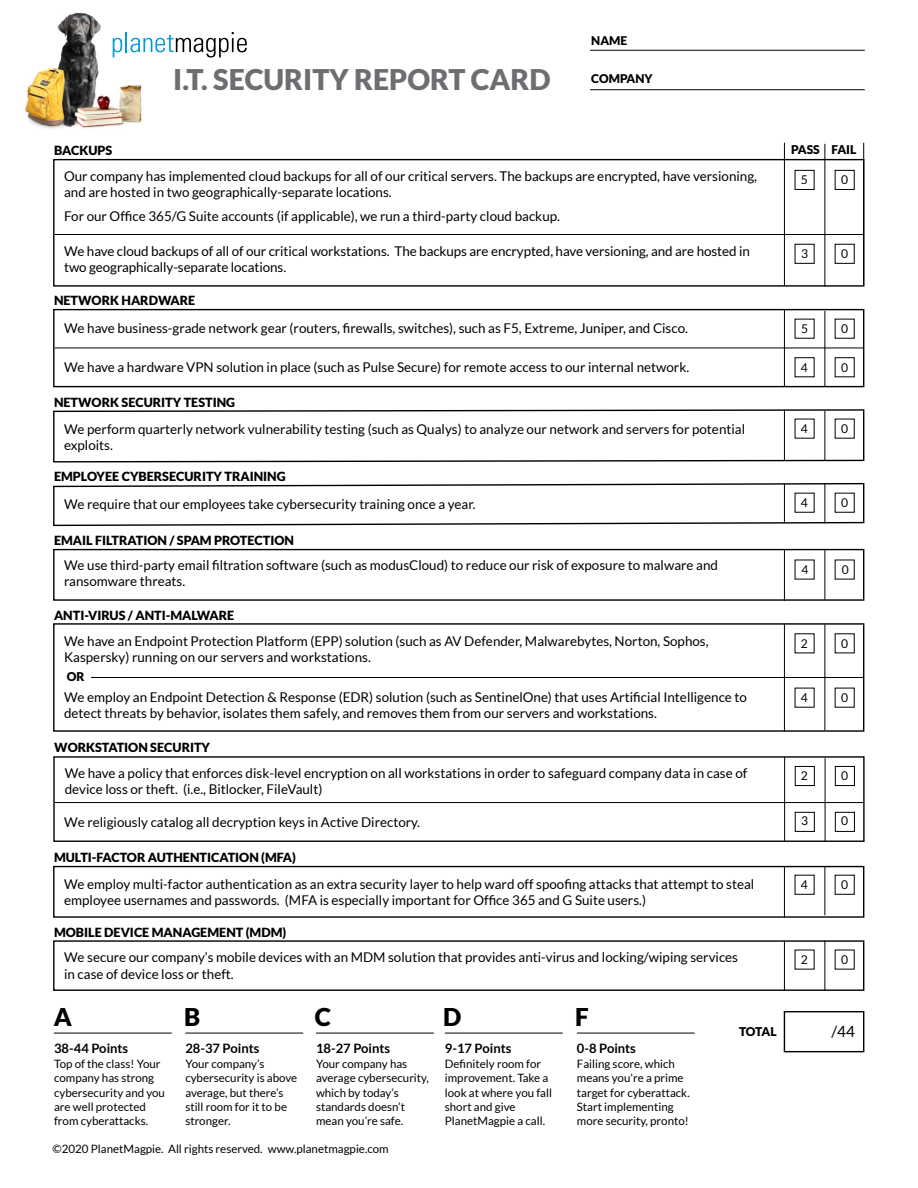
<style>
.page{position:relative;width:918px;height:1188px;background:#fff}
.page>*{position:absolute;margin:0;border:0;box-sizing:border-box;transform-origin:0 0}
.t1{font:900 28.5px "Lato";color:#6d6e71}
.t2{font:900 24.6px "Lato";color:#000}
.t3{font:15.45px "Lato";color:#000}
.t4{font:13.5px/16px "Lato";color:#000}
.t5{font:700 13.05px "Lato";color:#000}
.t6{font:900 12.6px "Lato";color:#000}
.t7{font:12.15px "Lato";color:#000}
.t8{font:900 12.15px "Lato";color:#000}
.t9{font:900 12px "Lato";color:#000}
.t10{font:11.55px/14.4px "Lato";color:#000}
</style>
<div class="page">
<div style="left:53px;top:159px;width:811px;height:128px;border:1px solid #000"></div>
<div style="left:795px;top:170px;width:19px;height:20px;border:1px solid #000"></div>
<div style="left:835px;top:170px;width:19px;height:20px;border:1px solid #000"></div>
<hr style="left:784px;top:143px;width:1px;height:143px;background:#000">
<hr style="left:55px;top:234px;width:809px;height:1px;background:#000">
<div style="left:53px;top:309px;width:811px;height:78px;border:1px solid #000"></div>
<hr style="left:784px;top:310px;width:1px;height:77px;background:#000">
<div style="left:835px;top:357px;width:19px;height:20px;border:1px solid #000"></div>
<hr style="left:55px;top:348px;width:809px;height:1px;background:#000">
<hr style="left:825px;top:144px;width:1px;height:143px;background:#000">
<svg style="left:53px;top:409px;width:812px;height:54px"></svg>
<hr style="left:784px;top:410px;width:1px;height:51px;background:#000">
<svg style="left:53px;top:482px;width:812px;height:45px"></svg>
<hr style="left:784px;top:484px;width:1px;height:39px;background:#000">
<hr style="left:825px;top:311px;width:1px;height:76px;background:#000">
<div style="left:53px;top:623px;width:811px;height:109px;border:1px solid #000"></div>
<hr style="left:784px;top:624px;width:1px;height:108px;background:#000">
<hr style="left:91px;top:677px;width:773px;height:1px;background:#000">
<hr style="left:825px;top:624px;width:1px;height:106px;background:#000">
<div style="left:53px;top:549px;width:811px;height:52px;border:1px solid #000"></div>
<hr style="left:784px;top:550px;width:1px;height:51px;background:#000">
<hr style="left:825px;top:411px;width:1px;height:50px;background:#000">
<hr style="left:863px;top:143px;width:1px;height:143px;background:#000">
<hr style="left:825px;top:483px;width:1px;height:40px;background:#000">
<hr style="left:825px;top:550px;width:1px;height:50px;background:#000">
<div style="left:53px;top:940px;width:811px;height:51px;border:1px solid #000"></div>
<hr style="left:784px;top:941px;width:1px;height:50px;background:#000">
<div style="left:53px;top:866px;width:811px;height:52px;border:1px solid #000"></div>
<div style="left:784px;top:1011px;width:80px;height:41px;border:1px solid #000"></div>
<div style="left:835px;top:875px;width:19px;height:20px;border:1px solid #000"></div>
<hr style="left:784px;top:867px;width:1px;height:51px;background:#000">
<hr style="left:825px;top:941px;width:1px;height:50px;background:#000">
<hr style="left:825px;top:867px;width:1px;height:48px;background:#000">
<img style="left:25px;top:12px;width:117px;height:117px">
<svg style="left:113px;top:32px;width:134px;height:26px"></svg>
<hr style="left:590px;top:50px;width:275px;height:1px;background:#000">
<hr style="left:590px;top:89px;width:275px;height:1px;background:#000">
<hr style="left:54px;top:1033px;width:118px;height:1px;background:#000">
<hr style="left:445px;top:1033px;width:118px;height:1px;background:#000">
<hr style="left:577px;top:1033px;width:118px;height:1px;background:#000">
<hr style="left:316px;top:1033px;width:118px;height:1px;background:#000">
<hr style="left:185px;top:1033px;width:118px;height:1px;background:#000">
<div style="left:53px;top:756px;width:812px;height:86px;border:1px solid #000"></div>
<div style="left:795px;top:766px;width:20px;height:20px;border:1px solid #000"></div>
<div style="left:835px;top:766px;width:20px;height:20px;border:1px solid #000"></div>
<hr style="left:784px;top:757px;width:1px;height:85px;background:#000">
<div style="left:795px;top:812px;width:20px;height:20px;border:1px solid #000"></div>
<div style="left:835px;top:812px;width:20px;height:20px;border:1px solid #000"></div>
<hr style="left:55px;top:802px;width:809px;height:1px;background:#000">
<hr style="left:825px;top:758px;width:1px;height:83px;background:#000">
<h1 class="t1" style="left:173px;top:63px;width:379px">I.T. SECURITY REPORT CARD</h1>
<p class="t9" style="left:591px;top:33px;width:37px">NAME</p>
<p class="t9" style="left:591px;top:72px;width:63px">COMPANY</p>
<p class="t6" style="left:54px;top:143px;width:60px">BACKUPS</p>
<p class="t8" style="left:791px;top:142px;width:67px">PASS FAIL</p>
<p class="t4" style="left:64px;top:168px;width:694px">Our company has implemented cloud backups for all of our critical servers. The backups are encrypted, have versioning, and are hosted in two geographically-separate locations.</p>
<p class="t4" style="left:64px;top:208px;width:497px">For our Office 365/G Suite accounts (if applicable), we run a third-party cloud backup.</p>
<p class="t4" style="left:64px;top:243px;width:687px">We have cloud backups of all of our critical workstations. The backups are encrypted, have versioning, and are hosted in two geographically-separate locations.</p>
<p class="t6" style="left:54px;top:293px;width:143px">NETWORK HARDWARE</p>
<p class="t4" style="left:64px;top:320px;width:625px">We have business-grade network gear (routers, firewalls, switches), such as F5, Extreme, Juniper, and Cisco.</p>
<p class="t4" style="left:64px;top:359px;width:627px">We have a hardware VPN solution in place (such as Pulse Secure) for remote access to our internal network.</p>
<p class="t6" style="left:54px;top:395px;width:183px">NETWORK SECURITY TESTING</p>
<p class="t4" style="left:64px;top:421px;width:683px">We perform quarterly network vulnerability testing (such as Qualys) to analyze our network and servers for potential exploits.</p>
<p class="t6" style="left:54px;top:469px;width:233px">EMPLOYEE CYBERSECURITY TRAINING</p>
<p class="t4" style="left:64px;top:496px;width:413px">We require that our employees take cybersecurity training once a year.</p>
<p class="t6" style="left:54px;top:533px;width:242px">EMAIL FILTRATION / SPAM PROTECTION</p>
<p class="t4" style="left:64px;top:557px;width:655px">We use third-party email filtration software (such as modusCloud) to reduce our risk of exposure to malware and ransomware threats.</p>
<p class="t6" style="left:54px;top:608px;width:182px">ANTI-VIRUS / ANTI-MALWARE</p>
<p class="t4" style="left:64px;top:633px;width:646px">We have an Endpoint Protection Platform (EPP) solution (such as AV Defender, Malwarebytes, Norton, Sophos,<br>Kaspersky) running on our servers and workstations.</p>
<p class="t4" style="left:64px;top:689px;width:684px">We employ an Endpoint Detection &amp; Response (EDR) solution (such as SentinelOne) that uses Artificial Intelligence to detect threats by behavior, isolates them safely, and removes them from our servers and workstations.</p>
<p class="t8" style="left:67px;top:669px;width:19px">OR</p>
<p class="t6" style="left:54px;top:740px;width:157px">WORKSTATION SECURITY</p>
<p class="t4" style="left:65px;top:765px;width:684px">We have a policy that enforces disk-level encryption on all workstations in order to safeguard company data in case of device loss or theft. (i.e., Bitlocker, FileVault)</p>
<p class="t4" style="left:64px;top:814px;width:357px">We religiously catalog all decryption keys in Active Directory.</p>
<p class="t6" style="left:54px;top:850px;width:243px">MULTI-FACTOR AUTHENTICATION (MFA)</p>
<p class="t4" style="left:64px;top:876px;width:692px">We employ multi-factor authentication as an extra security layer to help ward off spoofing attacks that attempt to steal employee usernames and passwords. (MFA is especially important for Office 365 and G Suite users.)</p>
<p class="t6" style="left:54px;top:925px;width:234px">MOBILE DEVICE MANAGEMENT (MDM)</p>
<p class="t4" style="left:64px;top:949px;width:676px">We secure our company’s mobile devices with an MDM solution that provides anti-virus and locking/wiping services in case of device loss or theft.</p>
<h2 class="t2" style="left:54px;top:1002px;width:20px">A</h2>
<h2 class="t2" style="left:184px;top:1002px;width:18px">B</h2>
<h2 class="t2" style="left:315px;top:1002px;width:18px">C</h2>
<h2 class="t2" style="left:443px;top:1002px;width:20px">D</h2>
<h2 class="t2" style="left:575px;top:1002px;width:15px">F</h2>
<p class="t5" style="left:54px;top:1041px;width:76px">38-44 Points</p>
<p class="t10" style="left:54px;top:1056px;width:112px">Top of the class! Your company has strong cybersecurity and you are well protected from cyberattacks.</p>
<p class="t5" style="left:185px;top:1041px;width:76px">28-37 Points</p>
<p class="t10" style="left:185px;top:1056px;width:113px">Your company’s cybersecurity is above average, but there’s still room for it to be stronger.</p>
<p class="t5" style="left:316px;top:1041px;width:76px">18-27 Points</p>
<p class="t10" style="left:316px;top:1056px;width:114px">Your company has average cybersecurity, which by today’s standards doesn’t mean you’re safe.</p>
<p class="t5" style="left:445px;top:1041px;width:68px">9-17 Points</p>
<p class="t10" style="left:445px;top:1056px;width:109px">Definitely room for improvement. Take a look at where you fall short and give<br>PlanetMagpie a call.</p>
<p class="t5" style="left:577px;top:1041px;width:61px">0-8 Points</p>
<p class="t10" style="left:577px;top:1056px;width:114px">Failing score, which means you're a prime target for cyberattack.<br>Start implementing more security, pronto!</p>
<p class="t10" style="left:53px;top:1141px;width:338px">©2020 PlanetMagpie. All rights reserved. www.planetmagpie.com</p>
<p class="t8" style="left:739px;top:1025px;width:39px">TOTAL</p>
<p class="t7" style="left:801px;top:173px;width:9px">5</p>
<p class="t7" style="left:841px;top:173px;width:9px">0</p>
<p class="t7" style="left:801px;top:247px;width:9px">3</p>
<p class="t7" style="left:841px;top:247px;width:9px">0</p>
<p class="t7" style="left:801px;top:322px;width:9px">5</p>
<p class="t7" style="left:841px;top:322px;width:9px">0</p>
<p class="t7" style="left:801px;top:361px;width:9px">4</p>
<p class="t7" style="left:841px;top:361px;width:9px">0</p>
<p class="t7" style="left:801px;top:421px;width:9px">4</p>
<p class="t7" style="left:841px;top:421px;width:9px">0</p>
<p class="t7" style="left:801px;top:496px;width:9px">4</p>
<p class="t7" style="left:841px;top:496px;width:9px">0</p>
<p class="t7" style="left:802px;top:563px;width:9px">4</p>
<p class="t7" style="left:842px;top:563px;width:9px">0</p>
<p class="t7" style="left:801px;top:637px;width:9px">2</p>
<p class="t7" style="left:841px;top:637px;width:9px">0</p>
<p class="t7" style="left:801px;top:691px;width:9px">4</p>
<p class="t7" style="left:841px;top:691px;width:9px">0</p>
<p class="t7" style="left:801px;top:769px;width:9px">2</p>
<p class="t7" style="left:841px;top:769px;width:9px">0</p>
<p class="t7" style="left:801px;top:814px;width:9px">3</p>
<p class="t7" style="left:841px;top:814px;width:9px">0</p>
<p class="t7" style="left:801px;top:878px;width:9px">4</p>
<p class="t7" style="left:841px;top:878px;width:9px">0</p>
<p class="t7" style="left:801px;top:953px;width:9px">2</p>
<p class="t7" style="left:841px;top:953px;width:9px">0</p>
<p class="t3" style="left:831px;top:1022px;width:25px">/44</p>
</div>
